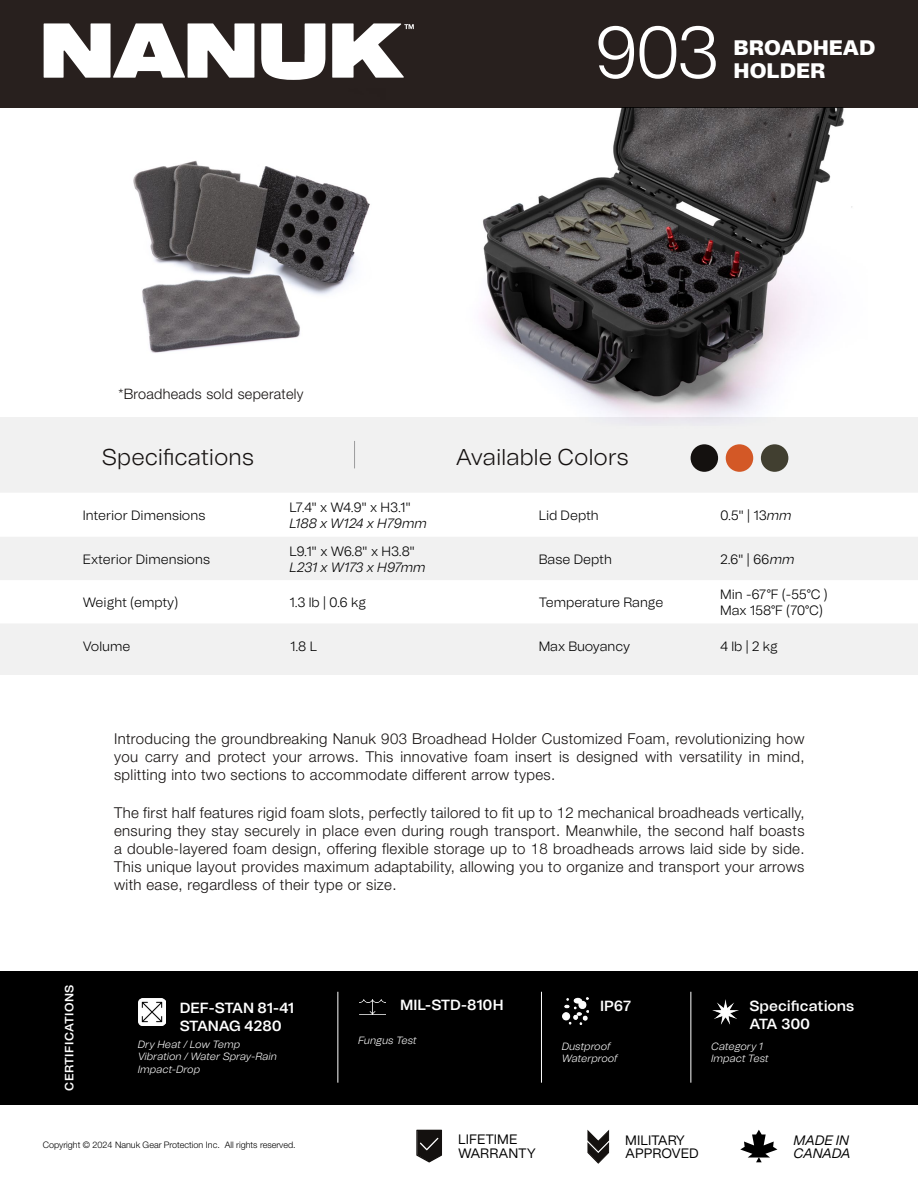
<style>
.page{position:relative;width:918px;height:1188px;background:#fff}
.page>*{position:absolute;margin:0;border:0;box-sizing:border-box;transform-origin:0 0}
.t1{font:300 72.45px "Tomato Grotesk";color:#fff}
.t2{font:300 22.8px "Tomato Grotesk";color:#151110}
.t3{font:900 21px "Tomato Grotesk";color:#fff}
.t4{font:300 15px/18px "Helvetica Neue LT Std";letter-spacing:.025em;color:#151110;text-align:justify}
.t5{font:600 14.7px/17.7px "Tomato Grotesk";letter-spacing:-.005em;color:#fff}
.t6{font:300 14.4px "Helvetica Neue LT Std";letter-spacing:.02em;color:#151110}
.t7{font:13.65px/13.5px "Tomato Grotesk";letter-spacing:-.005em;color:#000}
.t8{font:italic 13.65px/13.5px "Tomato Grotesk";letter-spacing:-.02em;color:#000}
.t9{font:300 13.5px/16.2px "Tomato Grotesk";color:#000}
.t10{font:italic 300 13.5px "Tomato Grotesk";letter-spacing:-.005em;color:#000}
.t11{font:600 12px "Tomato Grotesk";letter-spacing:.04em;color:#fff}
.t12{font:italic 300 10.5px/12.6px "Tomato Grotesk";letter-spacing:-.005em;color:#fff}
.t13{font:300 9px "Helvetica Neue LT Std";color:#000}
.s1{font-style:italic}
</style>
<div class="page">
<div style="left:0;top:0;width:918px;height:108px;background:#28201e"></div>
<svg style="left:587px;top:1130px;width:22px;height:34px"></svg>
<svg style="left:416px;top:1130px;width:26px;height:33px"></svg>
<svg style="left:740px;top:1130px;width:37px;height:32px"></svg>
<svg style="left:44px;top:23px;width:210px;height:55px"></svg>
<svg style="left:261px;top:23px;width:64px;height:57px"></svg>
<svg style="left:332px;top:23px;width:82px;height:55px"></svg>
<div style="left:0;top:121px;width:918px;height:553px;background:#f1f1f1"></div>
<svg style="left:0;top:493px;width:918px;height:130px;fill:#fff"></svg>
<div style="left:0;top:971px;width:918px;height:133px;background:#000"></div>
<hr style="left:338px;top:992px;width:1px;height:91px;background:#fff">
<hr style="left:541px;top:992px;width:1px;height:91px;background:#fff">
<hr style="left:691px;top:992px;width:1px;height:91px;background:#fff">
<img style="left:139px;top:999px;width:27px;height:27px">
<img style="left:360px;top:999px;width:26px;height:16px">
<img style="left:563px;top:998px;width:26px;height:26px">
<img style="left:712px;top:999px;width:26px;height:26px">
<div style="left:691px;top:444px;width:27px;height:28px;background:#14110f;border-radius:50%"></div>
<div style="left:726px;top:444px;width:27px;height:28px;background:#d35826;border-radius:50%"></div>
<div style="left:761px;top:444px;width:27px;height:28px;background:#413f30;border-radius:50%"></div>
<div style="left:0;top:110px;width:918px;height:307px;background:#fff"></div>
<img style="left:482px;top:107px;width:370px;height:314px">
<img style="left:133px;top:160px;width:237px;height:193px">
<svg style="left:354px;top:441px;width:1px;height:27px"></svg>
<h1 class="t1" style="left:594px;top:3px;width:127px">903</h1>
<h3 class="t3" style="left:734px;top:32px;width:143px">BROADHEAD</h3>
<h3 class="t3" style="left:734px;top:55px;width:93px">HOLDER</h3>
<p class="t6" style="left:118px;top:385px;width:187px">*Broadheads sold seperately</p>
<h2 class="t2" style="left:102px;top:441px;width:153px">Specifications</h2>
<h2 class="t2" style="left:456px;top:441px;width:174px">Available Colors</h2>
<p class="t9" style="left:83px;top:507px;width:124px">Interior Dimensions</p>
<p class="t9" style="left:83px;top:551px;width:129px">Exterior Dimensions</p>
<p class="t9" style="left:290px;top:499px;width:123px">L7.4" x W4.9" x H3.1"</p>
<p class="t10" style="left:290px;top:514px;width:139px">L188 x W124 x H79mm</p>
<p class="t9" style="left:290px;top:543px;width:127px">L9.1" x W6.8" x H3.8"</p>
<p class="t10" style="left:290px;top:558px;width:138px">L231 x W173 x H97mm</p>
<p class="t9" style="left:539px;top:507px;width:62px">Lid Depth</p>
<p class="t9" style="left:720px;top:507px;width:73px">0.5" | 13<span class="s1">mm</span></p>
<p class="t9" style="left:539px;top:551px;width:75px">Base Depth</p>
<p class="t9" style="left:720px;top:551px;width:76px">2.6" | 66<span class="s1">mm</span></p>
<p class="t9" style="left:83px;top:594px;width:97px">Weight (empty)</p>
<p class="t9" style="left:290px;top:594px;width:78px">1.3 lb | 0.6 kg</p>
<p class="t9" style="left:539px;top:594px;width:126px">Temperature Range</p>
<p class="t9" style="left:720px;top:586px;width:109px">Min -67°F (-55°C )<br>Max 158°F (70°C)</p>
<p class="t9" style="left:83px;top:638px;width:49px">Volume</p>
<p class="t9" style="left:290px;top:638px;width:28px">1.8 L</p>
<p class="t9" style="left:539px;top:638px;width:93px">Max Buoyancy</p>
<p class="t9" style="left:720px;top:638px;width:59px">4 lb | 2 kg</p>
<p class="t11" style="left:61px;top:1091px;width:108px;rotate:-90deg">CERTIFICATIONS</p>
<p class="t4" style="left:114px;top:729px;width:692px">Introducing the groundbreaking Nanuk 903 Broadhead Holder Customized Foam, revolutionizing how you carry and protect your arrows. This innovative foam insert is designed with versatility in mind, splitting into two sections to accommodate different arrow types.</p>
<p class="t4" style="left:114px;top:803px;width:692px">The first half features rigid foam slots, perfectly tailored to fit up to 12 mechanical broadheads vertically, ensuring they stay securely in place even during rough transport. Meanwhile, the second half boasts a double-layered foam design, offering flexible storage up to 18 broadheads arrows laid side by side.<br>This unique layout provides maximum adaptability, allowing you to organize and transport your arrows with ease, regardless of their type or size.</p>
<p class="t5" style="left:180px;top:999px;width:116px">DEF-STAN 81-41<br>STANAG 4280</p>
<p class="t12" style="left:138px;top:1037px;width:141px">Dry Heat / Low Temp<br>Vibration / Water Spray-Rain<br>Impact-Drop</p>
<p class="t5" style="left:400px;top:995px;width:105px">MIL-STD-810H</p>
<p class="t12" style="left:358px;top:1034px;width:60px">Fungus Test</p>
<p class="t5" style="left:600px;top:997px;width:32px">IP67</p>
<p class="t12" style="left:562px;top:1040px;width:58px">Dustproof<br>Waterproof</p>
<p class="t5" style="left:750px;top:997px;width:106px">Specifications<br>ATA 300</p>
<p class="t12" style="left:711px;top:1040px;width:59px">Category 1<br>Impact Test</p>
<p class="t7" style="left:458px;top:1132px;width:79px">LIFETIME<br>WARRANTY</p>
<p class="t13" style="left:43px;top:1140px;width:255px">Copyright © 2024 Nanuk Gear Protection Inc. All rights reserved.</p>
<p class="t8" style="left:794px;top:1133px;width:59px">MADE IN<br>CANADA</p>
<p class="t7" style="left:625px;top:1133px;width:75px">MILITARY<br>APPROVED</p>
</div>
